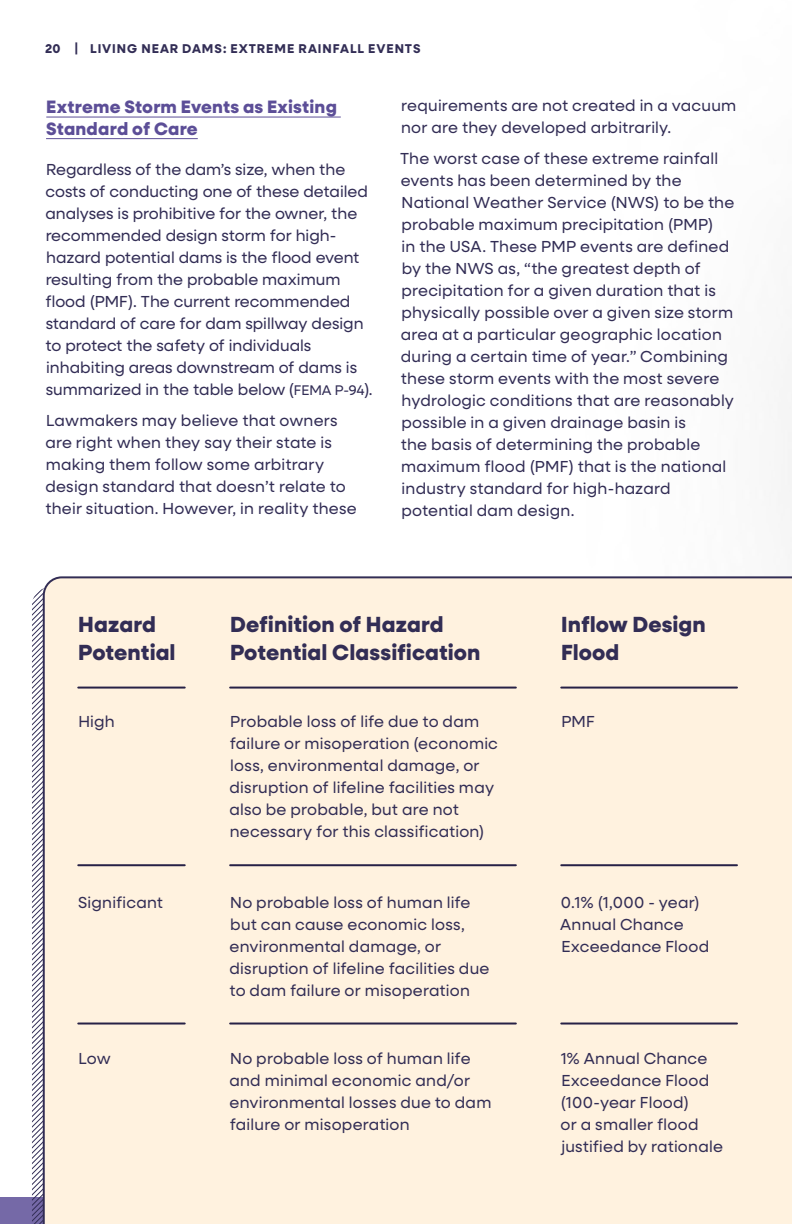
<style>
.page{position:relative;width:792px;height:1224px;background:#fff}
.page>*{position:absolute;margin:0;border:0;box-sizing:border-box;transform-origin:0 0}
.t1{font:800 22px/28px "Neulis Sans";letter-spacing:.005em;color:#322d55}
.t2{font:800 18px/21.6px "Neulis Sans";letter-spacing:.01em;color:#5c4e97}
.t3{font:16px/22px "Neulis Sans";letter-spacing:.015em;color:#322d55}
.t4{font:700 12.8px "Neulis Sans";letter-spacing:.075em;color:#322d55}
.s1{font-size:14px}
</style>
<div class="page">
<div style="left:0;top:1197px;width:792px;height:27px;background:#7569a7"></div>
<hr style="left:46px;top:117px;width:295px;height:1px;background:#5c4e97">
<hr style="left:46px;top:138px;width:152px;height:1px;background:#5c4e97">
<svg style="left:32px;top:589px;width:10px;height:635px"></svg>
<div style="left:42px;top:576px;width:750px;height:648px;background:#fff2df"></div>
<hr style="left:230px;top:864px;width:286px;height:2px;background:#272146">
<hr style="left:230px;top:687px;width:286px;height:2px;background:#272146">
<hr style="left:78px;top:864px;width:107px;height:2px;background:#272146">
<hr style="left:78px;top:687px;width:107px;height:2px;background:#272146">
<hr style="left:561px;top:864px;width:176px;height:2px;background:#272146">
<hr style="left:561px;top:687px;width:176px;height:2px;background:#272146">
<hr style="left:230px;top:1023px;width:286px;height:2px;background:#272146">
<hr style="left:78px;top:1023px;width:107px;height:2px;background:#272146">
<hr style="left:561px;top:1023px;width:176px;height:2px;background:#272146">
<p class="t4" style="left:45px;top:39px;width:377px">20 | LIVING NEAR DAMS: EXTREME RAINFALL EVENTS</p>
<p class="t2" style="left:46px;top:95px;width:292px">Extreme Storm Events as Existing<br>Standard of Care</p>
<p class="t3" style="left:45px;top:157px;width:329px">Regardless of the dam’s size, when the costs of conducting one of these detailed analyses is prohibitive for the owner, the recommended design storm for high&shy;hazard potential dams is the flood event resulting from the probable maximum flood (PMF). The current recommended standard of care for dam spillway design to protect the safety of individuals inhabiting areas downstream of dams is summarized in the table below (<span class="s1">FEMA P-94</span>).</p>
<p class="t3" style="left:45px;top:408px;width:313px">Lawmakers may believe that owners are right when they say their state is making them follow some arbitrary design standard that doesn’t relate to their situation. However, in reality these</p>
<p class="t3" style="left:401px;top:94px;width:337px">requirements are not created in a vacuum nor are they developed arbitrarily.</p>
<p class="t3" style="left:400px;top:147px;width:336px">The worst case of these extreme rainfall events has been determined by the National Weather Service (NWS) to be the probable maximum precipitation (PMP)<br>in the USA. These PMP events are defined by the NWS as, “the greatest depth of precipitation for a given duration that is physically possible over a given size storm area at a particular geographic location during a certain time of year.” Combining these storm events with the most severe hydrologic conditions that are reasonably possible in a given drainage basin is<br>the basis of determining the probable maximum flood (PMF) that is the national industry standard for high-hazard potential dam design.</p>
<h1 class="t1" style="left:78px;top:609px;width:99px">Hazard<br>Potential</h1>
<p class="t3" style="left:78px;top:710px;width:38px">High</p>
<h1 class="t1" style="left:230px;top:609px;width:252px">Definition of Hazard<br>Potential Classification</h1>
<p class="t3" style="left:229px;top:710px;width:270px">Probable loss of life due to dam failure or misoperation (economic loss, environmental damage, or disruption of lifeline facilities may also be probable, but are not necessary for this classification)</p>
<h1 class="t1" style="left:561px;top:609px;width:146px">Inflow Design<br>Flood</h1>
<p class="t3" style="left:561px;top:710px;width:35px">PMF</p>
<p class="t3" style="left:78px;top:890px;width:86px">Significant</p>
<p class="t3" style="left:560px;top:890px;width:151px">0.1% (1,000 - year)<br>Annual Chance<br>Exceedance Flood</p>
<p class="t3" style="left:229px;top:890px;width:262px">No probable loss of human life but can cause economic loss, environmental damage, or disruption of lifeline facilities due to dam failure or misoperation</p>
<p class="t3" style="left:229px;top:1047px;width:263px">No probable loss of human life and minimal economic and/or environmental losses due to dam failure or misoperation</p>
<p class="t3" style="left:78px;top:1047px;width:34px">Low</p>
<p class="t3" style="left:561px;top:1047px;width:164px">1% Annual Chance<br>Exceedance Flood (100-year Flood)<br>or a smaller flood justified by rationale</p>
</div>
